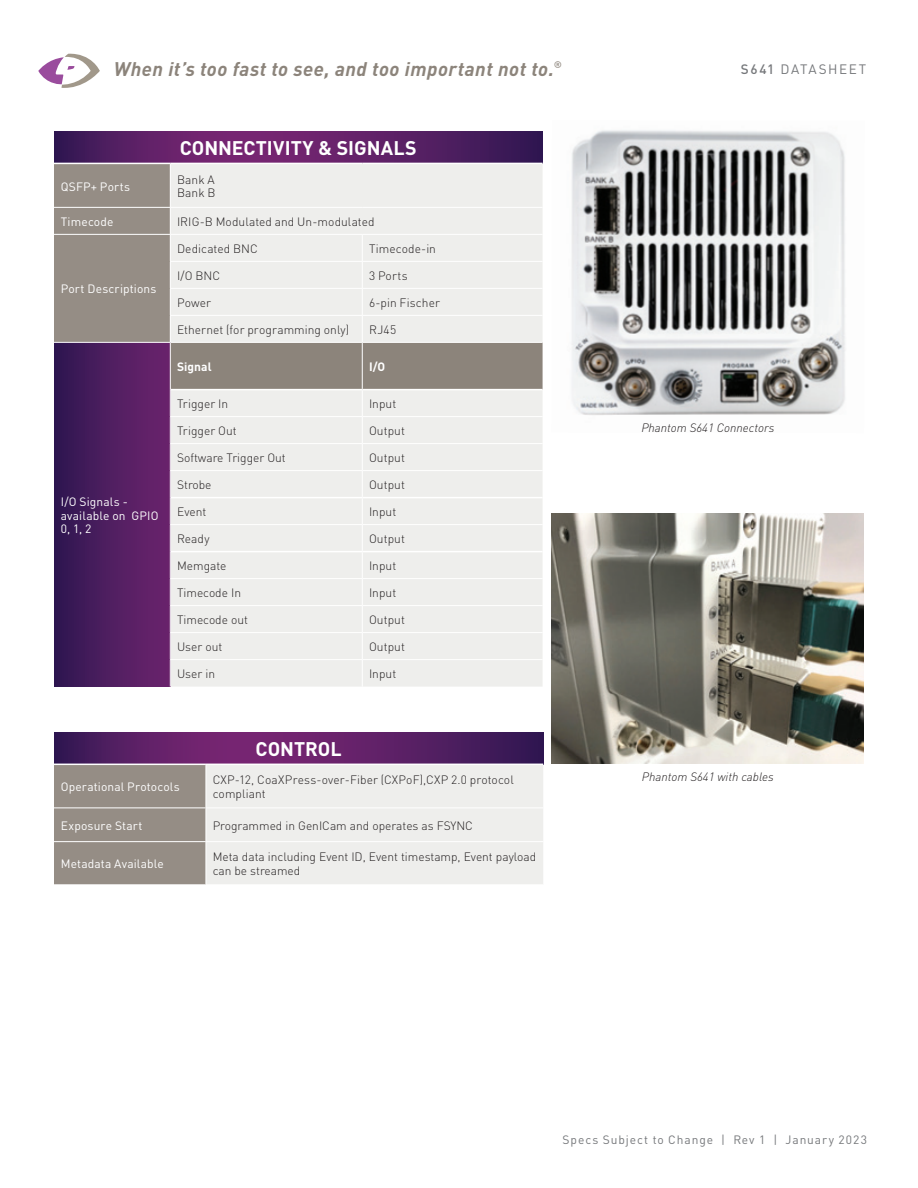
<style>
.page{position:relative;width:918px;height:1188px;background:#fff}
.page>*{position:absolute;margin:0;border:0;box-sizing:border-box;transform-origin:0 0}
.t1{font:italic 700 19.5px "DIN";letter-spacing:.025em;color:#8c847b}
.t2{font:700 19.5px "DIN";color:#fff}
.t3{font:13.5px "DIN";letter-spacing:.115em;color:#76787b}
.t4{font:300 12px/13.5px "DIN";color:#231f20}
.t5{font:12px/13.5px "DIN";letter-spacing:.01em;color:#fff}
.Photo_Caption{font:italic 300 12px "DIN";color:#231f20}
.t6{font:12px "DIN";letter-spacing:.075em;color:#76787b}
.t7{font:700 12px "DIN";letter-spacing:.005em;color:#fff}
.t8{font:italic 500 9.6px "DIN";color:#8c847b}
.s1{font-weight:500}
</style>
<div class="page">
<svg style="left:38px;top:53px;width:62px;height:35px"></svg>
<svg style="left:54px;top:132px;width:489px;height:31px;background:#5c2266"></svg>
<svg style="left:54px;top:163px;width:489px;height:524px;background:#c7bec6"></svg>
<hr style="left:171px;top:389px;width:191px;height:1px;background:#fff">
<hr style="left:362px;top:389px;width:181px;height:1px;background:#fff">
<hr style="left:171px;top:497px;width:191px;height:1px;background:#fff">
<hr style="left:362px;top:497px;width:181px;height:1px;background:#fff">
<hr style="left:171px;top:551px;width:191px;height:1px;background:#fff">
<hr style="left:362px;top:551px;width:181px;height:1px;background:#fff">
<svg style="left:54px;top:733px;width:489px;height:31px;background:#5c2367"></svg>
<svg style="left:54px;top:765px;width:489px;height:119px;background:#d2d0cc"></svg>
<hr style="left:206px;top:765px;width:1px;height:43px;background:#fff">
<hr style="left:54px;top:808px;width:152px;height:1px;background:#fff">
<hr style="left:206px;top:808px;width:337px;height:1px;background:#fff">
<hr style="left:206px;top:808px;width:1px;height:33px;background:#fff">
<hr style="left:54px;top:841px;width:152px;height:1px;background:#fff">
<hr style="left:206px;top:841px;width:337px;height:1px;background:#fff">
<hr style="left:206px;top:842px;width:1px;height:42px;background:#fff">
<img style="left:571px;top:130px;width:274px;height:285px">
<img style="left:551px;top:514px;width:313px;height:249px">
<p class="t8" style="left:554px;top:59px;width:9px">®</p>
<h1 class="t1" style="left:114px;top:57px;width:442px">When it’s too fast to see, and too important not to.</h1>
<p class="t3" style="left:741px;top:61px;width:127px"><span class="s1">S641</span> DATASHEET</p>
<p class="t5" style="left:61px;top:179px;width:71px">QSFP+ Ports</p>
<p class="t2" style="left:180px;top:135px;width:239px">CONNECTIVITY &amp; SIGNALS</p>
<p class="t4" style="left:177px;top:173px;width:39px">Bank A</p>
<p class="t4" style="left:177px;top:186px;width:40px">Bank B</p>
<p class="t5" style="left:61px;top:214px;width:54px">Timecode</p>
<p class="t4" style="left:177px;top:215px;width:199px">IRIG-B Modulated and Un-modulated</p>
<p class="t5" style="left:61px;top:282px;width:97px">Port Descriptions</p>
<p class="t5" style="left:61px;top:495px;width:99px">I/O Signals - available on GPIO<br>0, 1, 2</p>
<p class="t4" style="left:177px;top:242px;width:82px">Dedicated BNC</p>
<p class="t4" style="left:369px;top:242px;width:68px">Timecode-in</p>
<p class="t4" style="left:177px;top:269px;width:45px">I/O BNC</p>
<p class="t4" style="left:369px;top:269px;width:40px">3 Ports</p>
<p class="t4" style="left:177px;top:296px;width:36px">Power</p>
<p class="t4" style="left:369px;top:296px;width:72px">6-pin Fischer</p>
<p class="t4" style="left:177px;top:323px;width:174px">Ethernet (for programming only)</p>
<p class="t4" style="left:369px;top:323px;width:29px">RJ45</p>
<p class="t7" style="left:177px;top:359px;width:36px">Signal</p>
<p class="t7" style="left:369px;top:359px;width:18px">I/O</p>
<p class="t4" style="left:177px;top:397px;width:53px">Trigger In</p>
<p class="t4" style="left:369px;top:397px;width:29px">Input</p>
<p class="t4" style="left:177px;top:424px;width:61px">Trigger Out</p>
<p class="t4" style="left:369px;top:424px;width:38px">Output</p>
<p class="t4" style="left:177px;top:451px;width:110px">Software Trigger Out</p>
<p class="t4" style="left:369px;top:451px;width:38px">Output</p>
<p class="t4" style="left:177px;top:478px;width:36px">Strobe</p>
<p class="t4" style="left:369px;top:478px;width:38px">Output</p>
<p class="t4" style="left:177px;top:505px;width:31px">Event</p>
<p class="t4" style="left:369px;top:505px;width:29px">Input</p>
<p class="t4" style="left:177px;top:532px;width:34px">Ready</p>
<p class="t4" style="left:369px;top:532px;width:38px">Output</p>
<p class="t4" style="left:177px;top:559px;width:51px">Memgate</p>
<p class="t4" style="left:369px;top:559px;width:29px">Input</p>
<p class="t4" style="left:177px;top:586px;width:66px">Timecode In</p>
<p class="t4" style="left:369px;top:586px;width:29px">Input</p>
<p class="t4" style="left:177px;top:613px;width:73px">Timecode out</p>
<p class="t4" style="left:369px;top:613px;width:38px">Output</p>
<p class="t4" style="left:177px;top:640px;width:47px">User out</p>
<p class="t4" style="left:369px;top:640px;width:38px">Output</p>
<p class="t4" style="left:177px;top:667px;width:40px">User in</p>
<p class="t4" style="left:369px;top:667px;width:29px">Input</p>
<p class="t2" style="left:256px;top:736px;width:88px">CONTROL</p>
<p class="t5" style="left:61px;top:780px;width:121px">Operational Protocols</p>
<p class="t4" style="left:213px;top:773px;width:303px">CXP-12, CoaXPress-over-Fiber (CXPoF),CXP 2.0 protocol compliant</p>
<p class="t5" style="left:61px;top:818px;width:83px">Exposure Start</p>
<p class="t4" style="left:213px;top:818px;width:262px">Programmed in GenICam and operates as FSYNC</p>
<p class="t5" style="left:61px;top:857px;width:105px">Metadata Available</p>
<p class="t4" style="left:213px;top:850px;width:325px">Meta data including Event ID, Event timestamp, Event payload can be streamed</p>
<p class="Photo_Caption" style="left:641px;top:420px;width:135px">Phantom S641 Connectors</p>
<p class="Photo_Caption" style="left:642px;top:769px;width:133px">Phantom S641 with cables</p>
<p class="t6" style="left:563px;top:1132px;width:306px">Specs Subject to Change | Rev 1 | January 2023</p>
</div>
